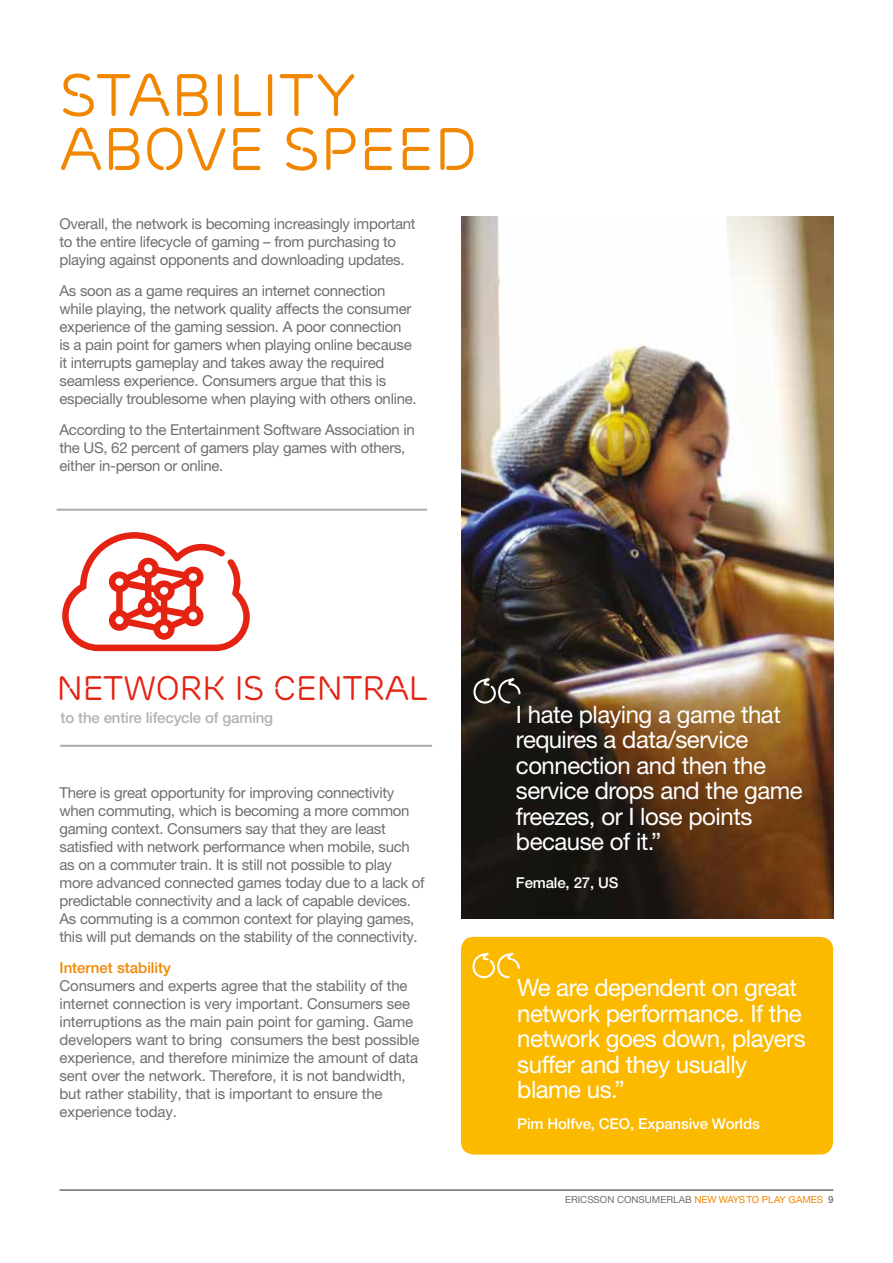
<style>
.page{position:relative;width:893px;height:1263px;background:#fff}
.page>*{position:absolute;margin:0;border:0;box-sizing:border-box;transform-origin:0 0}
.t1{font:60px/54px "Ericsson Capital";color:#f18700}
.t2{font:34.05px "Ericsson Capital";letter-spacing:-.02em;color:#e42313}
.t3{font:24px/25.5px "Ericsson Sans";letter-spacing:-.02em;color:#fff}
.t4{font:15px/18px "Ericsson Sans";letter-spacing:-.02em;color:#706f6f}
.t5{font:500 15px "Ericsson Sans";letter-spacing:-.01em;color:#fff}
.t6{font:500 15px "Ericsson Sans";letter-spacing:-.01em;color:#b3b2b2}
.t7{font:500 15px "Ericsson Sans";color:#f18700}
.t8{font:9.75px "Ericsson Sans";color:#706f6f}
.s1{color:#f18700}
.s2{font-weight:500}
</style>
<div class="page">
<hr style="left:60px;top:1189px;width:773px;height:2px;background:#706f6f">
<img style="left:461px;top:217px;width:372px;height:701px">
<div style="left:461px;top:937px;width:372px;height:217px;background:#fbba00;border-radius:13px"></div>
<svg style="left:472px;top:954px;width:48px;height:25px"></svg>
<svg style="left:470px;top:679px;width:51px;height:26px"></svg>
<hr style="left:57px;top:509px;width:369px;height:2px;background:#b3b2b2">
<hr style="left:61px;top:745px;width:370px;height:2px;background:#b3b2b2">
<svg style="left:62px;top:532px;width:188px;height:119px"></svg>
<h1 class="t1" style="left:60px;top:69px;width:420px">STABILITY<br>ABOVE SPEED</h1>
<p class="t4" style="left:60px;top:215px;width:358px">Overall, the network is becoming increasingly important to the entire lifecycle of gaming – from purchasing to playing against opponents and downloading updates.</p>
<p class="t4" style="left:60px;top:282px;width:359px">As soon as a game requires an internet connection while playing, the network quality affects the consumer experience of the gaming session. A poor connection<br>is a pain point for gamers when playing online because it interrupts gameplay and takes away the required seamless experience. Consumers argue that this is especially troublesome when playing with others online.</p>
<p class="t4" style="left:60px;top:420px;width:357px">According to the Entertainment Software Association in the US, 62 percent of gamers play games with others, either in-person or online.</p>
<h2 class="t2" style="left:56px;top:668px;width:373px">NETWORK IS CENTRAL</h2>
<p class="t6" style="left:61px;top:709px;width:214px">to the entire lifecycle of gaming</p>
<h3 class="t3" style="left:516px;top:702px;width:288px">I hate playing a game that requires a data/service connection and then the service drops and the game freezes, or I lose points because of it.”</h3>
<p class="t5" style="left:516px;top:875px;width:104px">Female, 27, US</p>
<p class="t4" style="left:60px;top:784px;width:367px">There is great opportunity for improving connectivity when commuting, which is becoming a more common gaming context. Consumers say that they are least satisfied with network performance when mobile, such as on a commuter train. It is still not possible to play more advanced connected games today due to a lack of predictable connectivity and a lack of capable devices.<br>As commuting is a common context for playing games, this will put demands on the stability of the connectivity.</p>
<p class="t7" style="left:60px;top:959px;width:113px">Internet stability</p>
<p class="t4" style="left:60px;top:977px;width:362px">Consumers and experts agree that the stability of the internet connection is very important. Consumers see interruptions as the main pain point for gaming. Game developers want to bring consumers the best possible experience, and therefore minimize the amount of data sent over the network. Therefore, it is not bandwidth, but rather stability, that is important to ensure the experience today.</p>
<h3 class="t3" style="left:517px;top:975px;width:290px">We are dependent on great network performance. If the network goes down, players suffer and they usually blame us.”</h3>
<p class="t5" style="left:517px;top:1115px;width:244px">Pim Holfve, CEO, Expansive Worlds</p>
<p class="t8" style="left:565px;top:1194px;width:270px">ERICSSON CONSUMERLAB <span class="s1">NEW WAYS TO PLAY GAMES</span> <span class="s2">9</span></p>
</div>
